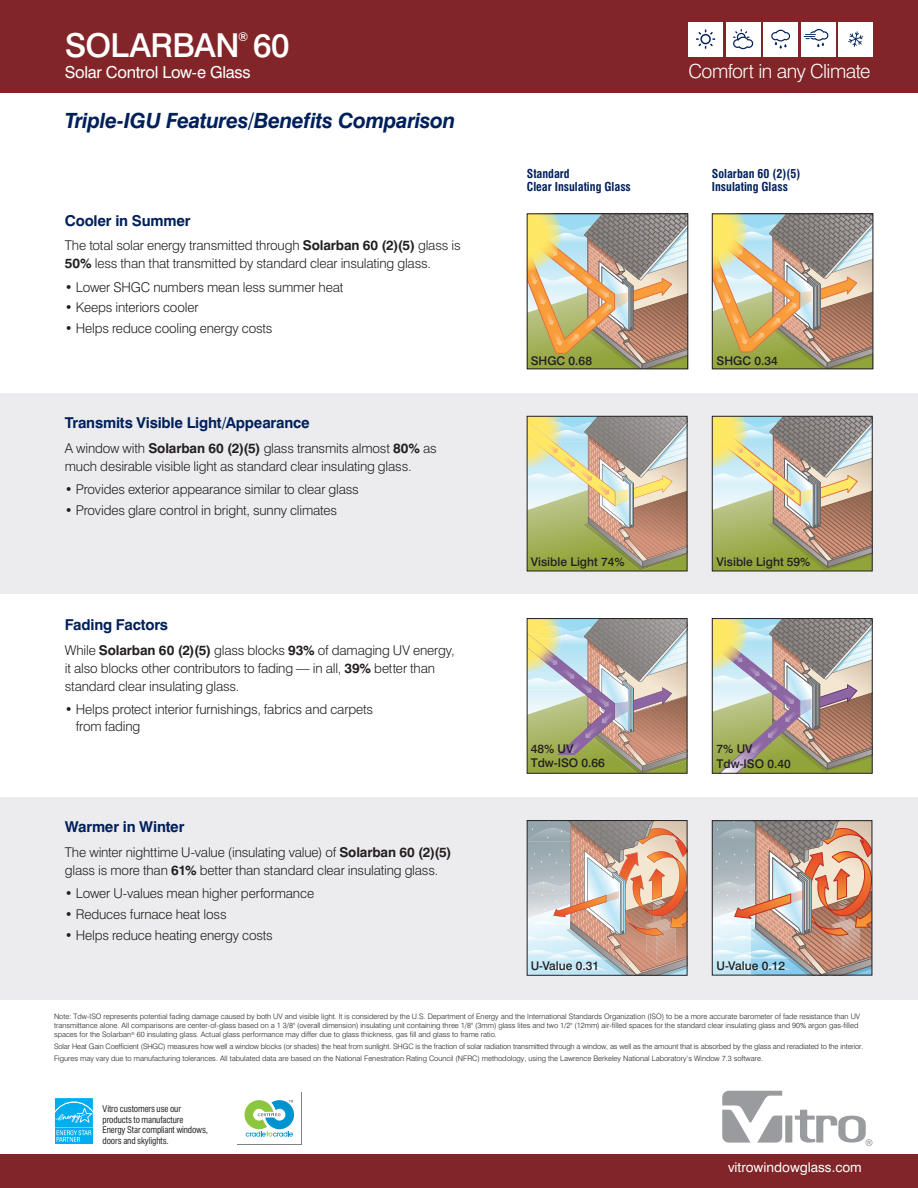
<style>
.page{position:relative;width:918px;height:1188px;background:#fff}
.page>*{position:absolute;margin:0;border:0;box-sizing:border-box;transform-origin:0 0}
.t1{font:500 33px "Swiss 721 BT";letter-spacing:-.02em;color:#fff}
.t2{font:italic 700 21px "Swiss 721 BT";letter-spacing:-.02em;color:#00205b}
.t3{font:300 19.5px "Swiss 721 BT";letter-spacing:-.03em;color:#fff}
.t4{font:16.5px "Swiss 721 BT";letter-spacing:-.015em;color:#fff}
.t5{font:700 15px "Swiss 721 BT";letter-spacing:-.015em;color:#00205b}
.t6{font:300 13.5px/18px "Swiss 721 BT";letter-spacing:-.01em;color:#231f20}
.t7{font:13.5px "Swiss 721 BT";color:#fff}
.t8{font:500 12.3px "Swiss 721 BT";color:#fff}
.t9{font:500 12px/14.4px "Swiss 721 BT";color:#231f20}
.t10{font:700 condensed 12px "Swiss 721 BT";color:#00205b}
.t11{font:condensed 9px/10.5px "Swiss 721 BT";letter-spacing:-.015em;color:#231f20}
.Footnote{font:300 7.5px/9px "Swiss 721 BT";color:#231f20}
.s1{font-weight:700}
</style>
<div class="page">
<svg style="left:722px;top:1091px;width:151px;height:55px"></svg>
<div style="left:0;top:0;width:918px;height:93px;background:#822528"></div>
<div style="left:0;top:1155px;width:918px;height:33px;background:#822528"></div>
<div style="left:688px;top:22px;width:35px;height:34px;background:#fff"></div>
<svg style="left:696px;top:29px;width:19px;height:20px"></svg>
<div style="left:726px;top:22px;width:34px;height:34px;background:#fff"></div>
<svg style="left:733px;top:29px;width:20px;height:20px"></svg>
<div style="left:839px;top:22px;width:34px;height:34px;background:#fff"></div>
<svg style="left:848px;top:31px;width:15px;height:16px"></svg>
<div style="left:764px;top:22px;width:34px;height:34px;background:#fff"></div>
<svg style="left:771px;top:30px;width:19px;height:19px"></svg>
<div style="left:801px;top:22px;width:34px;height:34px;background:#fff"></div>
<svg style="left:804px;top:29px;width:24px;height:18px"></svg>
<svg style="left:54px;top:1098px;width:39px;height:46px;background:#2ebcf1"></svg>
<svg style="left:301px;top:1092px;width:1px;height:52px"></svg>
<svg style="left:245px;top:1100px;width:49px;height:37px"></svg>
<div style="left:0;top:797px;width:918px;height:202px;background:#ececee"></div>
<div style="left:0;top:392px;width:918px;height:203px;background:#ececee"></div>
<svg style="left:529px;top:822px;width:156px;height:152px;background:#c8b3a8"></svg>
<div style="left:527px;top:820px;width:160px;height:156px;border:1px solid #231f20"></div>
<svg style="left:529px;top:215px;width:157px;height:152px;background:#bbaa86"></svg>
<div style="left:527px;top:213px;width:161px;height:156px;border:1px solid #231f20"></div>
<svg style="left:529px;top:418px;width:156px;height:151px;background:#bcb690"></svg>
<div style="left:527px;top:416px;width:160px;height:155px;border:1px solid #231f20"></div>
<svg style="left:529px;top:619px;width:159px;height:154px;background:#b3ac97"></svg>
<div style="left:527px;top:618px;width:160px;height:156px;border:1px solid #231f20"></div>
<svg style="left:714px;top:822px;width:156px;height:151px;background:#c1aba1"></svg>
<div style="left:712px;top:820px;width:160px;height:155px;border:1px solid #231f20"></div>
<svg style="left:714px;top:620px;width:157px;height:152px;background:#afa892"></svg>
<div style="left:712px;top:618px;width:161px;height:156px;border:1px solid #231f20"></div>
<svg style="left:714px;top:418px;width:157px;height:151px;background:#b7b08b"></svg>
<div style="left:712px;top:416px;width:161px;height:155px;border:1px solid #231f20"></div>
<svg style="left:714px;top:215px;width:157px;height:152px;background:#bbaa85"></svg>
<div style="left:712px;top:213px;width:161px;height:156px;border:1px solid #231f20"></div>
<p class="t8" style="left:238px;top:30px;width:12px">®</p>
<p class="t4" style="left:65px;top:63px;width:188px">Solar Control Low-e Glass</p>
<p class="t1" style="left:65px;top:26px;width:226px">SOLARBAN 60</p>
<p class="t2" style="left:65px;top:108px;width:392px">Triple-IGU Features/Benefits Comparison</p>
<p class="t5" style="left:65px;top:211px;width:127px">Cooler in Summer</p>
<p class="t6" style="left:65px;top:236px;width:397px">The total solar energy transmitted through <span class="s1">Solarban 60 (2)(5)</span> glass is<br><span class="s1">50%</span> less than that transmitted by standard clear insulating glass.</p>
<p class="t6" style="left:65px;top:278px;width:280px">• Lower SHGC numbers mean less summer heat</p>
<p class="t6" style="left:65px;top:298px;width:135px">• Keeps interiors cooler</p>
<p class="t6" style="left:65px;top:319px;width:209px">• Helps reduce cooling energy costs</p>
<p class="t5" style="left:65px;top:413px;width:247px">Transmits Visible Light/Appearance</p>
<p class="t6" style="left:65px;top:439px;width:373px">A window with <span class="s1">Solarban 60 (2)(5)</span> glass transmits almost <span class="s1">80%</span> as much desirable visible light as standard clear insulating glass.</p>
<p class="t6" style="left:65px;top:480px;width:296px">• Provides exterior appearance similar to clear glass</p>
<p class="t6" style="left:65px;top:501px;width:274px">• Provides glare control in bright, sunny climates</p>
<p class="t5" style="left:65px;top:616px;width:105px">Fading Factors</p>
<p class="t6" style="left:65px;top:641px;width:391px">While <span class="s1">Solarban 60 (2)(5)</span> glass blocks <span class="s1">93%</span> of damaging UV energy, it also blocks other contributors to fading — in all, <span class="s1">39%</span> better than standard clear insulating glass.</p>
<p class="t6" style="left:76px;top:701px;width:299px;line-height:16.5px;text-indent:-11px">• Helps protect interior furnishings, fabrics and carpets from fading</p>
<p class="t5" style="left:65px;top:818px;width:121px">Warmer in Winter</p>
<p class="t6" style="left:65px;top:843px;width:388px">The winter nighttime U-value (insulating value) of <span class="s1">Solarban 60 (2)(5) </span>glass is more than <span class="s1">61%</span> better than standard clear insulating glass.</p>
<p class="t6" style="left:65px;top:884px;width:251px">• Lower U-values mean higher performance</p>
<p class="t6" style="left:65px;top:905px;width:163px">• Reduces furnace heat loss</p>
<p class="t6" style="left:65px;top:926px;width:210px">• Helps reduce heating energy costs</p>
<p class="t10" style="left:527px;top:166px;width:45px">Standard</p>
<p class="t10" style="left:527px;top:180px;width:106px">Clear Insulating Glass</p>
<h3 class="t3" style="left:688px;top:59px;width:183px">Comfort in any Climate</h3>
<p class="t10" style="left:712px;top:166px;width:90px">Solarban 60 (2)(5)</p>
<p class="t10" style="left:712px;top:180px;width:78px">Insulating Glass</p>
<p class="t9" style="left:531px;top:354px;width:63px">SHGC 0.68</p>
<p class="t9" style="left:717px;top:354px;width:63px">SHGC 0.34</p>
<p class="t9" style="left:531px;top:554px;width:95px">Visible Light 74%</p>
<p class="t9" style="left:531px;top:741px;width:44px">48% UV</p>
<p class="t9" style="left:531px;top:756px;width:76px">Tdw-ISO 0.66</p>
<p class="t9" style="left:717px;top:554px;width:95px">Visible Light 59%</p>
<p class="t9" style="left:717px;top:742px;width:76px">7% UV<br>Tdw-ISO 0.40</p>
<p class="t9" style="left:531px;top:959px;width:70px">U-Value 0.31</p>
<p class="t9" style="left:717px;top:959px;width:70px">U-Value 0.12</p>
<p class="Footnote" style="left:54px;top:1012px;width:808px">Note: Tdw-ISO represents potential fading damage caused by both UV and visible light. It is considered by the U.S. Department of Energy and the International Standards Organization (ISO) to be a more accurate barometer of fade resistance than UV transmittance alone. All comparisons are center-of-glass based on a 1 3/8" (overall dimension) insulating unit containing three 1/8" (3mm) glass lites and two 1/2" (12mm) air-filled spaces for the standard clear insulating glass and 90% argon gas-filled spaces for the Solarban<sup>®</sup> 60 insulating glass. Actual glass performance may differ due to glass thickness, gas fill and glass to frame ratio.</p>
<p class="Footnote" style="left:54px;top:1042px;width:811px">Solar Heat Gain Coefficient (SHGC) measures how well a window blocks (or shades) the heat from sunlight. SHGC is the fraction of solar radiation transmitted through a window, as well as the amount that is absorbed by the glass and reradiated to the interior.</p>
<p class="Footnote" style="left:54px;top:1054px;width:711px">Figures may vary due to manufacturing tolerances. All tabulated data are based on the National Fenestration Rating Council (NFRC) methodology, using the Lawrence Berkeley National Laboratory’s Window 7.3 software.</p>
<p class="t11" style="left:103px;top:1104px;width:107px">Vitro customers use our products to manufacture<br>Energy Star compliant windows, doors and skylights.</p>
<h3 class="t7" style="left:728px;top:1159px;width:135px">vitrowindowglass.com</h3>
</div>
